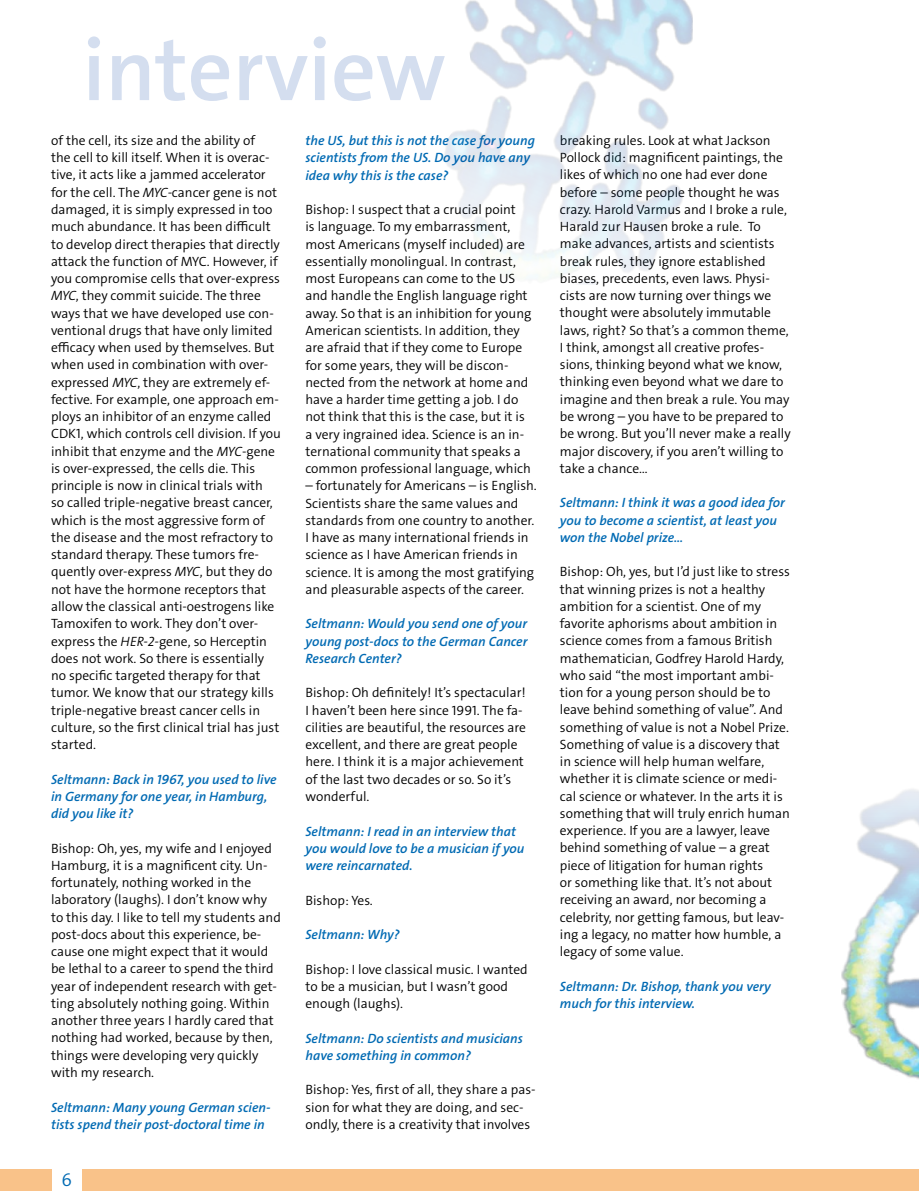
<style>
.page{position:relative;width:919px;height:1191px;background:#fff}
.page>*{position:absolute;margin:0;border:0;box-sizing:border-box;transform-origin:0 0}
.t1{font:600 88.5px "The Sans Os F";letter-spacing:-.005em;color:#d4deef}
.t2{font:300 18px "The Sans Os F";color:#006ab3}
.t3{font:300 13.5px/17.2px "The Sans Os F";color:#000}
.t4{font:italic 600 13.5px/17.2px "The Sans Os F";color:#006ab3}
.s1{font-style:italic}
</style>
<div class="page">
<img style="left:841px;top:789px;width:77px;height:290px">
<div style="left:0;top:1169px;width:918px;height:22px;background:#f9c289"></div>
<div style="left:52px;top:1169px;width:29px;height:22px;background:#fff"></div>
<img style="left:444px;top:0;width:249px;height:284px">
<h1 class="t1" style="left:82px;top:13px;width:365px">interview</h1>
<p class="t3" style="left:51px;top:132px;width:231px">of the cell, its size and the ability of<br>the cell to kill itself. When it is overac&shy;tive, it acts like a jammed accelerator for the cell. The <span class="s1">MYC-</span>cancer gene is not damaged, it is simply expressed in too much abundance. It has been difficult to develop direct therapies that directly attack the function of MYC. However, if you compromise cells that over-express <span class="s1">MYC</span>, they commit suicide. The three ways that we have developed use con&shy;ventional drugs that have only limited efficacy when used by themselves. But when used in combination with over&shy;expressed <span class="s1">MYC</span>, they are extremely ef&shy;fective. For example, one approach em&shy;ploys an inhibitor of an enzyme called CDK1, which controls cell division. If you inhibit that enzyme and the <span class="s1">MYC</span>-gene is over-expressed, the cells die. This principle is now in clinical trials with<br>so called triple-negative breast cancer, which is the most aggressive form of the disease and the most refractory to standard therapy. These tumors fre&shy;quently over-express <span class="s1">MYC</span>, but they do not have the hormone receptors that allow the classical anti-oestrogens like Tamoxifen to work. They don’t over&shy;express the <span class="s1">HER-2-</span>gene, so Herceptin does not work. So there is essentially no specific targeted therapy for that tumor. We know that our strategy kills triple-negative breast cancer cells in culture, so the first clinical trial has just started.</p>
<p class="t4" style="left:51px;top:770px;width:227px">Seltmann: Back in 1967, you used to live in Germany for one year, in Hamburg, did you like it?</p>
<p class="t3" style="left:51px;top:839px;width:231px">Bishop: Oh, yes, my wife and I enjoyed Hamburg, it is a magnificent city. Un&shy;fortunately, nothing worked in the laboratory (laughs). I don’t know why to this day. I like to tell my students and post-docs about this experience, be&shy;cause one might expect that it would be lethal to a career to spend the third year of independent research with get&shy;ting absolutely nothing going. Within another three years I hardly cared that nothing had worked, because by then, things were developing very quickly with my research.</p>
<p class="t4" style="left:51px;top:1098px;width:221px">Seltmann: Many young German scien&shy;tists spend their post-doctoral time in</p>
<h2 class="t2" style="left:61px;top:1168px;width:12px">6</h2>
<p class="t4" style="left:305px;top:132px;width:231px">the US, but this is not the case for young scientists from the US. Do you have any idea why this is the case?</p>
<p class="t3" style="left:305px;top:201px;width:227px">Bishop: I suspect that a crucial point<br>is language. To my embarrassment, most Americans (myself included) are essentially monolingual. In contrast, most Europeans can come to the US and handle the English language right away. So that is an inhibition for young American scientists. In addition, they are afraid that if they come to Europe for some years, they will be discon&shy;nected from the network at home and have a harder time getting a job. I do not think that this is the case, but it is a very ingrained idea. Science is an in&shy;ternational community that speaks a common professional language, which</p>
<p class="t3" style="left:305px;top:477px;width:232px">– fortunately for Americans – is English.<br>Scientists share the same values and standards from one country to another.<br>I have as many international friends in science as I have American friends in science. It is among the most gratifying and pleasurable aspects of the career.</p>
<p class="t4" style="left:305px;top:615px;width:223px;text-align:justify">Seltmann: Would you send one of your young post-docs to the German Cancer Research Center?</p>
<p class="t3" style="left:305px;top:684px;width:222px">Bishop: Oh definitely! It’s spectacular!<br>I haven’t been here since 1991. The fa&shy;cilities are beautiful, the resources are excellent, and there are great people here. I think it is a major achievement of the last two decades or so. So it’s wonderful.</p>
<p class="t4" style="left:305px;top:822px;width:220px">Seltmann: I read in an interview that you would love to be a musician if you were reincarnated.</p>
<p class="t3" style="left:305px;top:891px;width:69px">Bishop: Yes.</p>
<p class="t4" style="left:305px;top:926px;width:96px">Seltmann: Why?</p>
<p class="t3" style="left:305px;top:960px;width:224px">Bishop: I love classical music. I wanted to be a musician, but I wasn’t good enough (laughs).</p>
<p class="t4" style="left:305px;top:1029px;width:219px">Seltmann: Do scientists and musicians have something in common?</p>
<p class="t3" style="left:305px;top:1081px;width:231px">Bishop: Yes, first of all, they share a pas&shy;sion for what they are doing, and sec&shy;ondly, there is a creativity that involves</p>
<p class="t3" style="left:560px;top:132px;width:232px">breaking rules. Look at what Jackson Pollock did: magnificent paintings, the likes of which no one had ever done before – some people thought he was crazy. Harold Varmus and I broke a rule, Harald zur Hausen broke a rule. To make advances, artists and scientists break rules, they ignore established biases, precedents, even laws. Physi&shy;cists are now turning over things we thought were absolutely immutable laws, right? So that’s a common theme, I think, amongst all creative profes&shy;sions, thinking beyond what we know, thinking even beyond what we dare to imagine and then break a rule. You may be wrong – you have to be prepared to be wrong. But you’ll never make a really major discovery, if you aren’t willing to take a chance...</p>
<p class="t4" style="left:560px;top:494px;width:226px">Seltmann: I think it was a good idea for you to become a scientist, at least you won the Nobel prize...</p>
<p class="t3" style="left:560px;top:563px;width:231px">Bishop: Oh, yes, but I’d just like to stress that winning prizes is not a healthy ambition for a scientist. One of my favorite aphorisms about ambition in science comes from a famous British mathematician, Godfrey Harold Hardy, who said “the most important ambi&shy;tion for a young person should be to leave behind something of value”. And something of value is not a Nobel Prize.<br>Something of value is a discovery that in science will help human welfare, whether it is climate science or medi&shy;cal science or whatever. In the arts it is something that will truly enrich human experience. If you are a lawyer, leave behind something of value – a great piece of litigation for human rights<br>or something like that. It’s not about receiving an award, nor becoming a celebrity, nor getting famous, but leav&shy;ing a legacy, no matter how humble, a legacy of some value.</p>
<p class="t4" style="left:560px;top:977px;width:212px">Seltmann: Dr. Bishop, thank you very much for this interview.</p>
</div>
